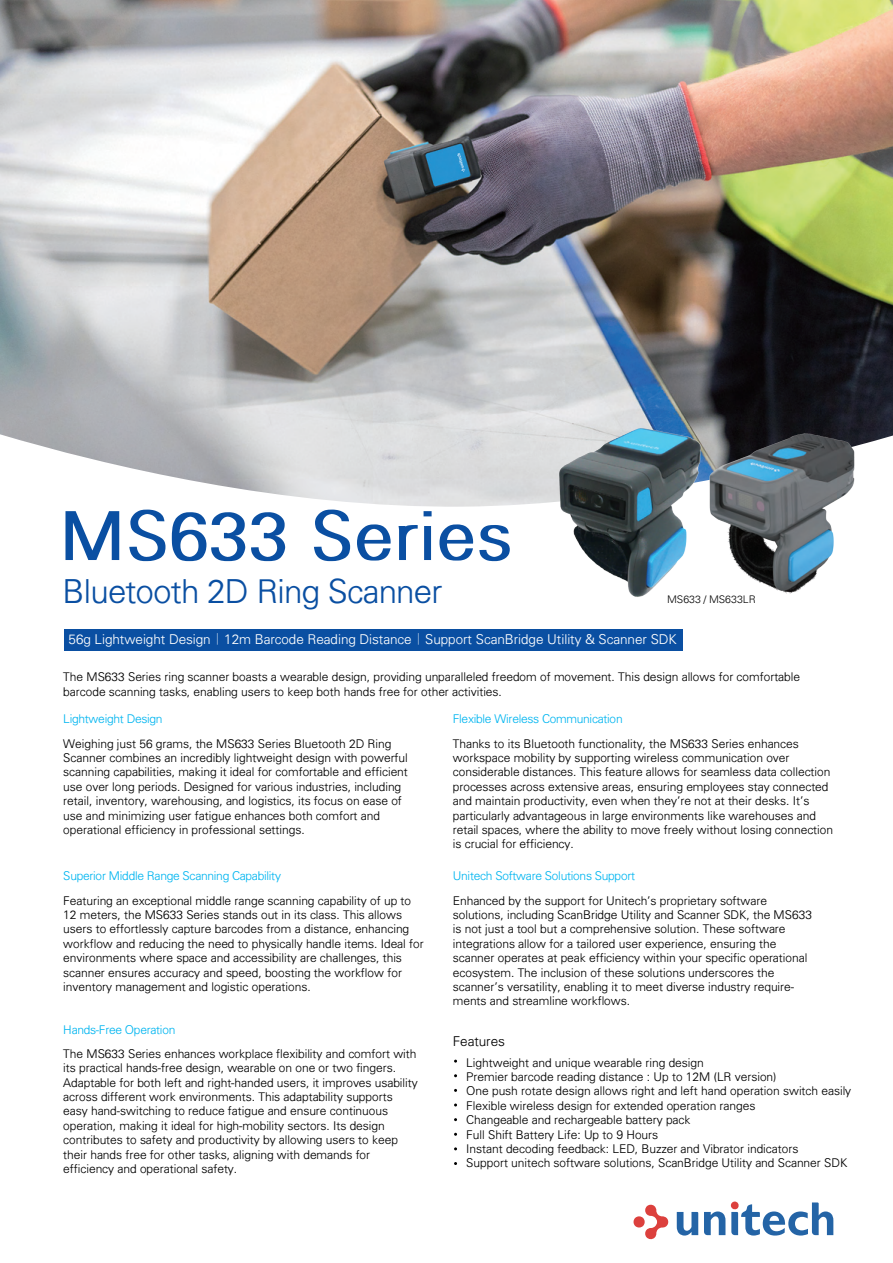
<style>
.page{position:relative;width:893px;height:1263px;background:#fff}
.page>*{position:absolute;margin:0;border:0;box-sizing:border-box;transform-origin:0 0}
.t1{font:300 67.5px "Univers";color:#0a4fa2}
.t2{font:300 33px "Univers";letter-spacing:-.02em;color:#0a4fa2}
.t3{font:300 13.5px "Univers";color:#fff}
.t4{font:300 13.5px "Univers";color:#000}
.t5{font:300 12px/14.4px "Univers";color:#000}
.t6{font:300 12px "Univers";letter-spacing:-.02em;color:#00b5f0}
.t7{font:300 10.5px "Univers";color:#000}
.s1{font-family:"Adobe Ming Std"}
</style>
<div class="page">
<img style="left:0;top:0;width:893px;height:507px">
<div style="left:64px;top:629px;width:619px;height:22px;background:#0a4fa2"></div>
<img style="left:509px;top:402px;width:135px;height:195px">
<img style="left:644px;top:402px;width:249px;height:193px">
<svg style="left:633px;top:1204px;width:35px;height:36px"></svg>
<svg style="left:677px;top:1212px;width:21px;height:23px"></svg>
<svg style="left:704px;top:1211px;width:21px;height:24px"></svg>
<svg style="left:731px;top:1201px;width:102px;height:34px"></svg>
<h1 class="t1" style="left:60px;top:495px;width:454px">MS633 Series</h1>
<h2 class="t2" style="left:63px;top:571px;width:381px">Bluetooth 2D Ring Scanner</h2>
<p class="t7" style="left:667px;top:593px;width:90px">MS633 / MS633LR</p>
<p class="t3" style="left:69px;top:631px;width:610px">56g Lightweight Design<span class="s1">｜</span>12m Barcode Reading Distance<span class="s1">｜</span>Support ScanBridge Utility &amp; Scanner SDK</p>
<p class="t5" style="left:63px;top:669px;width:738px">The MS633 Series ring scanner boasts a wearable design, providing unparalleled freedom of movement. This design allows for comfortable barcode scanning tasks, enabling users to keep both hands free for other activities.</p>
<p class="t6" style="left:63px;top:712px;width:101px">Lightweight Design</p>
<p class="t5" style="left:63px;top:736px;width:346px">Weighing just 56 grams, the MS633 Series Bluetooth 2D Ring Scanner combines an incredibly lightweight design with powerful scanning capabilities, making it ideal for comfortable and efficient use over long periods. Designed for various industries, including retail, inventory, warehousing, and logistics, its focus on ease of use and minimizing user fatigue enhances both comfort and operational efficiency in professional settings.</p>
<p class="t6" style="left:63px;top:869px;width:219px">Superior Middle Range Scanning Capability</p>
<p class="t5" style="left:63px;top:893px;width:362px">Featuring an exceptional middle range scanning capability of up to 12 meters, the MS633 Series stands out in its class. This allows users to effortlessly capture barcodes from a distance, enhancing workflow and reducing the need to physically handle items. Ideal for environments where space and accessibility are challenges, this scanner ensures accuracy and speed, boosting the workflow for inventory management and logistic operations.</p>
<p class="t6" style="left:63px;top:1022px;width:114px">Hands-Free Operation</p>
<p class="t5" style="left:63px;top:1046px;width:356px">The MS633 Series enhances workplace flexibility and comfort with its practical hands-free design, wearable on one or two fingers.<br>Adaptable for both left and right-handed users, it improves usability across different work environments. This adaptability supports easy hand-switching to reduce fatigue and ensure continuous operation, making it ideal for high-mobility sectors. Its design contributes to safety and productivity by allowing users to keep their hands free for other tasks, aligning with demands for efficiency and operational safety.</p>
<p class="t6" style="left:453px;top:712px;width:171px">Flexible Wireless Communication</p>
<p class="t5" style="left:453px;top:736px;width:382px">Thanks to its Bluetooth functionality, the MS633 Series enhances workspace mobility by supporting wireless communication over considerable distances. This feature allows for seamless data collection processes across extensive areas, ensuring employees stay connected and maintain productivity, even when they're not at their desks. It's particularly advantageous in large environments like warehouses and retail spaces, where the ability to move freely without losing connection is crucial for efficiency.</p>
<p class="t6" style="left:453px;top:869px;width:184px">Unitech Software Solutions Support</p>
<p class="t5" style="left:453px;top:893px;width:361px">Enhanced by the support for Unitech's proprietary software solutions, including ScanBridge Utility and Scanner SDK, the MS633 is not just a tool but a comprehensive solution. These software integrations allow for a tailored user experience, ensuring the scanner operates at peak efficiency within your specific operational ecosystem. The inclusion of these solutions underscores the scanner's versatility, enabling it to meet diverse industry require&shy;ments and streamline workflows.</p>
<p class="t4" style="left:453px;top:1032px;width:54px">Features</p>
<p class="t5" style="left:466px;top:1055px;width:386px">Lightweight and unique wearable ring design<br>Premier barcode reading distance : Up to 12M (LR version)<br>One push rotate design allows right and left hand operation switch easily Flexible wireless design for extended operation ranges<br>Changeable and rechargeable battery pack<br>Full Shift Battery Life: Up to 9 Hours<br>Instant decoding feedback: LED, Buzzer and Vibrator indicators<br>Support unitech software solutions, ScanBridge Utility and Scanner SDK</p>
</div>
